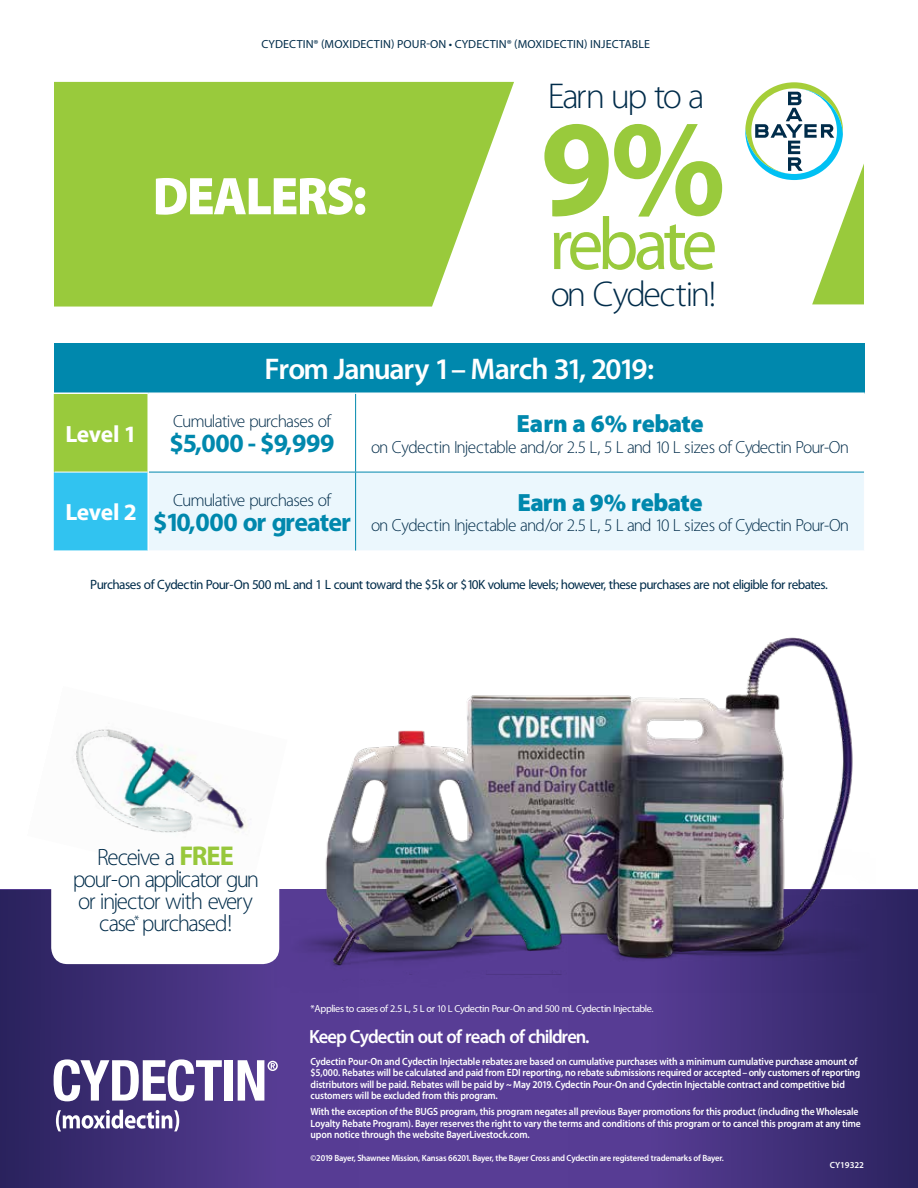
<style>
.page{position:relative;width:918px;height:1188px;background:#fff}
.page>*{position:absolute;margin:0;border:0;box-sizing:border-box;transform-origin:0 0}
.t1{font:700 137.85px "Myriad Pro";color:#99ca3c;scale:.95 1}
.t2{font:74.7px "Myriad Pro";letter-spacing:-.075em;color:#99ca3c;scale:.96 1}
.t3{font:900 53.4px "Myriad Pro";letter-spacing:-.03em;color:#fff;scale:.94 1}
.t4{font:300 36px "Myriad Pro";letter-spacing:-.065em;color:#002c4a}
.t5{font:600 30px "Myriad Pro";letter-spacing:-.04em;color:#fff}
.t6{font:700 26.4px "Myriad Pro";letter-spacing:-.03em;color:#0088ad}
.t7{font:900 25.05px "Myriad Pro";letter-spacing:-.02em;color:#0088ad}
.t8{font:300 23.7px/22px "Myriad Pro";letter-spacing:-.06em;color:#002c4a;text-align:center}
.t9{font:700 23.55px "Myriad Pro";letter-spacing:-.02em;color:#fff}
.t10{font:600 19.05px "Myriad Pro";letter-spacing:-.05em;color:#fff}
.t11{font:300 17.7px "Myriad Pro";letter-spacing:-.04em;color:#002c4a}
.t12{font:13.5px "Myriad Pro";letter-spacing:-.05em;color:#002c4a}
.t13{font:11.7px "Myriad Pro";letter-spacing:.01em;color:#002c4a}
.t14{font:600 10.5px/11.2px "Myriad Pro";letter-spacing:-.01em;color:#fff;scale:.92 1}
.t15{font:10.35px "Myriad Pro";letter-spacing:-.04em;color:#fff}
.t16{font:600 9px "Myriad Pro";letter-spacing:-.02em;color:#fff;scale:.95 1}
.t17{font:600 9px "Myriad Pro";letter-spacing:-.02em;color:#fff}
.s1{font-weight:700;font-size:27.3px;color:#99ca3c}
</style>
<div class="page">
<div style="left:0;top:890px;width:918px;height:298px;background:#583d95"></div>
<svg style="left:0;top:890px;width:275px;height:298px"></svg>
<svg style="left:690px;top:890px;width:228px;height:298px"></svg>
<div style="left:54px;top:343px;width:810px;height:50px;background:#0088ad"></div>
<div style="left:54px;top:393px;width:94px;height:79px;background:#99ca3c"></div>
<svg style="left:149px;top:394px;width:715px;height:78px"></svg>
<div style="left:54px;top:472px;width:94px;height:79px;background:#31c3f0"></div>
<div style="left:149px;top:473px;width:715px;height:78px;background:#ebf7fd"></div>
<hr style="left:54px;top:472px;width:93px;height:1px;background:#fff">
<hr style="left:147px;top:394px;width:2px;height:78px;background:#fff">
<hr style="left:147px;top:472px;width:2px;height:79px;background:#fff">
<hr style="left:54px;top:393px;width:94px;height:1px;background:#fff">
<hr style="left:54px;top:472px;width:1px;height:79px;background:#31c3f0">
<hr style="left:355px;top:394px;width:1px;height:78px;background:#0088ad">
<hr style="left:149px;top:472px;width:207px;height:1px;background:#0088ad">
<hr style="left:356px;top:472px;width:508px;height:1px;background:#0088ad">
<hr style="left:355px;top:472px;width:1px;height:79px;background:#0088ad">
<svg style="left:54px;top:1059px;width:168px;height:42px;background:#9e95ba"></svg>
<div style="left:225px;top:1060px;width:8px;height:41px;background:#fff"></div>
<svg style="left:238px;top:1060px;width:40px;height:41px"></svg>
<svg style="left:56px;top:1110px;width:123px;height:21px;background:#897faa"></svg>
<img style="left:275px;top:889px;width:601px;height:103px">
<img style="left:303px;top:637px;width:564px;height:339px">
<svg style="left:54px;top:82px;width:460px;height:225px;background:#a1ce4c"></svg>
<svg style="left:745px;top:82px;width:119px;height:222px"></svg>
<div style="left:51px;top:784px;width:228px;height:180px;background:#fff;border-radius:16px"></div>
<img style="left:27px;top:729px;width:257px;height:161px">
<p class="t13" style="left:261px;top:37px;width:390px">CYDECTIN® (MOXIDECTIN) POUR-ON • CYDECTIN® (MOXIDECTIN) INJECTABLE</p>
<h3 class="t4" style="left:547px;top:76px;width:159px">Earn up to a</h3>
<h3 class="t3" style="left:153px;top:166px;width:229px">DEALERS:</h3>
<h1 class="t1" style="left:540px;top:79px;width:197px">9%</h1>
<h2 class="t2" style="left:549px;top:198px;width:177px">rebate</h2>
<h3 class="t4" style="left:550px;top:274px;width:167px">on Cydectin!</h3>
<h3 class="t9" style="left:65px;top:418px;width:73px">Level 1</h3>
<h3 class="t9" style="left:65px;top:497px;width:73px">Level 2</h3>
<h3 class="t5" style="left:265px;top:350px;width:391px">From January 1 – March 31, 2019:</h3>
<h3 class="t11" style="left:173px;top:411px;width:159px">Cumulative purchases of</h3>
<h3 class="t6" style="left:170px;top:426px;width:166px">$5,000 - $9,999</h3>
<h3 class="t11" style="left:173px;top:490px;width:159px">Cumulative purchases of</h3>
<h3 class="t6" style="left:153px;top:504px;width:200px">$10,000 or greater</h3>
<h3 class="t7" style="left:516px;top:409px;width:189px">Earn a 6% rebate</h3>
<h3 class="t11" style="left:371px;top:437px;width:479px">on Cydectin Injectable and/or 2.5 L, 5 L and 10 L sizes of Cydectin Pour-On</h3>
<h3 class="t7" style="left:517px;top:488px;width:187px">Earn a 9% rebate</h3>
<h3 class="t11" style="left:371px;top:516px;width:479px">on Cydectin Injectable and/or 2.5 L, 5 L and 10 L sizes of Cydectin Pour-On</h3>
<p class="t12" style="left:90px;top:576px;width:739px">Purchases of Cydectin Pour-On 500 mL and 1 L count toward the $5k or $10K volume levels; however, these purchases are not eligible for rebates.</p>
<h3 class="t8" style="left:72px;top:846px;width:189px">Receive a <span class="s1">FREE </span>pour-on applicator gun or injector with every case<sup>*</sup> purchased!</h3>
<p class="t15" style="left:310px;top:1003px;width:345px">*Applies to cases of 2.5 L, 5 L or 10 L Cydectin Pour-On and 500 mL Cydectin Injectable.</p>
<h3 class="t10" style="left:309px;top:1024px;width:282px">Keep Cydectin out of reach of children.</h3>
<p class="t14" style="left:310px;top:1056px;width:599px">Cydectin Pour-On and Cydectin Injectable rebates are based on cumulative purchases with a minimum cumulative purchase amount of $5,000. Rebates will be calculated and paid from EDI reporting, no rebate submissions required or accepted – only customers of reporting distributors will be paid. Rebates will be paid by ~ May 2019. Cydectin Pour-On and Cydectin Injectable contract and competitive bid customers will be excluded from this program.</p>
<p class="t14" style="left:310px;top:1106px;width:600px">With the exception of the BUGS program, this program negates all previous Bayer promotions for this product (including the Wholesale<br>Loyalty Rebate Program). Bayer reserves the right to vary the terms and conditions of this program or to cancel this program at any time upon notice through the website BayerLivestock.com.</p>
<p class="t16" style="left:310px;top:1152px;width:437px">©2019 Bayer, Shawnee Mission, Kansas 66201. Bayer, the Bayer Cross and Cydectin are registered trademarks of Bayer.</p>
<p class="t17" style="left:830px;top:1159px;width:36px">CY19322</p>
</div>
